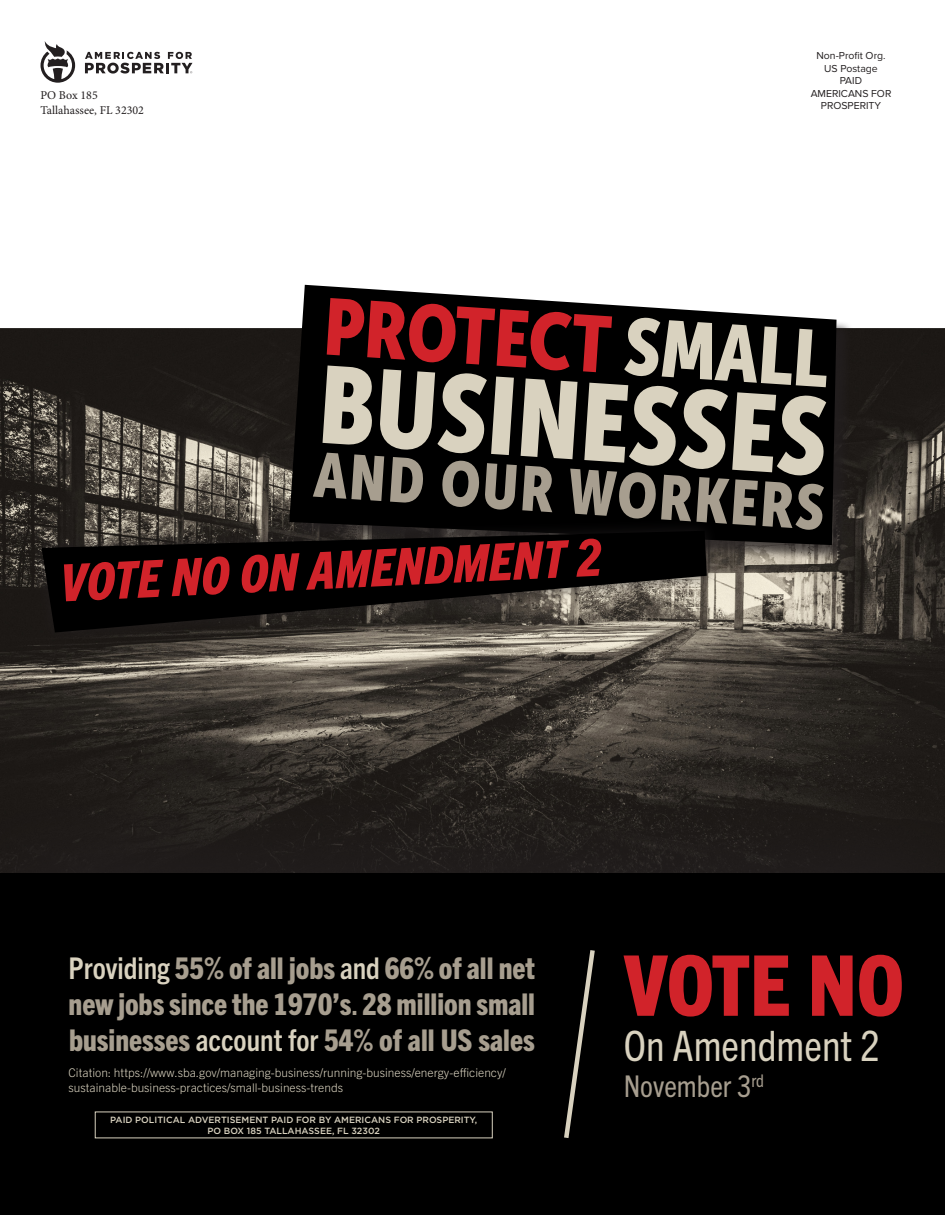
<style>
.page{position:relative;width:945px;height:1215px;background:#fff}
.page>*{position:absolute;margin:0;border:0;box-sizing:border-box;transform-origin:0 0}
.t1{font:108.45px "Museo Sans Cond 900";color:#d9d2bf}
.t2{font:800 condensed 84px "Trade Gothic Next LT Pro";letter-spacing:-.005em;color:#d1232a}
.t3{font:79.2px "Museo Sans Cond 900";color:#d1232a}
.t4{font:62.55px "Museo Sans Cond 900";color:#a79e8f}
.t5{font:italic 800 condensed 51.45px "Trade Gothic Next LT Pro";color:#d1232a}
.t6{font:condensed 42px "Trade Gothic Next LT Pro";color:#d9d2bf}
.t7{font:800 condensed 30px/36px "Trade Gothic Next LT Pro";color:#a79e8f;text-align:justify}
.t8{font:condensed 30px "Trade Gothic Next LT Pro";color:#a79e8f}
.t9{font:300 12px/14.4px "Trade Gothic Next LT Pro";color:#d9d2bf}
.t10{font:12px/14.4px "Minion Pro";color:#231f20}
.t11{font:10.5px/12.6px "Proxima Nova";color:#231f20;text-align:center}
.t12{font:500 9px/10.8px "Gotham";color:#d9d2bf;text-align:center}
.s1{color:#d9d2bf}
.s2{font-weight:700;color:#d9d2bf}
.s3{font-weight:700}
</style>
<div class="page">
<img style="left:0;top:329px;width:945px;height:440px">
<div style="left:0;top:769px;width:945px;height:446px;background:#231f20"></div>
<div style="left:0;top:873px;width:945px;height:342px;background:#000"></div>
<div style="left:291px;top:287px;width:563px;height:276px;background:#231f20;opacity:.75"></div>
<svg style="left:289px;top:285px;width:548px;height:260px;background:#131313"></svg>
<div style="left:28px;top:517px;width:692px;height:129px;background:#231f20;opacity:.75"></div>
<svg style="left:42px;top:531px;width:665px;height:101px;background:#1b1917"></svg>
<svg style="left:564px;top:950px;width:31px;height:188px"></svg>
<svg style="left:41px;top:41px;width:34px;height:42px"></svg>
<svg style="left:85px;top:52px;width:107px;height:22px"></svg>
<p class="t10" style="left:40px;top:88px;width:105px">PO Box 185<br>Tallahassee, FL 32302</p>
<p class="t11" style="left:811px;top:49px;width:82px">Non-Profit Org.<br>US Postage<br>PAID<br>AMERICANS FOR<br>PROSPERITY</p>
<h3 class="t3" style="left:327px;top:281px;width:507px;rotate:4deg">PROTECT <span class="s1">SMALL</span></h3>
<h1 class="t1" style="left:324px;top:342px;width:511px;rotate:4deg">BUSINESSES</h1>
<h3 class="t4" style="left:317px;top:438px;width:513px;rotate:4deg">AND OUR WORKERS</h3>
<h3 class="t5" style="left:58px;top:549px;width:543px;rotate:-3deg">VOTE NO ON AMENDMENT 2</h3>
<h3 class="t7" style="left:69px;top:948px;width:468px"><span class="s2">Providing</span> 55% of all jobs <span class="s2">and</span> 66% of all net new jobs since the 1970’s<span class="s3">.</span> 28 million small businesses <span class="s2">account for</span> 54% of all US sales</h3>
<p class="t9" style="left:69px;top:1065px;width:439px">Citation: https://www.sba.gov/managing-business/running-business/energy-efficiency/ sustainable-business-practices/small-business-trends</p>
<p class="t12" style="left:110px;top:1114px;width:369px">PAID POLITICAL ADVERTISEMENT PAID FOR BY AMERICANS FOR PROSPERITY,<br>PO BOX 185 TALLAHASSEE, FL 32302</p>
<h2 class="t2" style="left:624px;top:928px;width:282px">VOTE NO</h2>
<h3 class="t6" style="left:624px;top:1017px;width:258px">On Amendment 2</h3>
<h3 class="t8" style="left:624px;top:1065px;width:142px">November 3<sup>rd</sup></h3>
</div>
